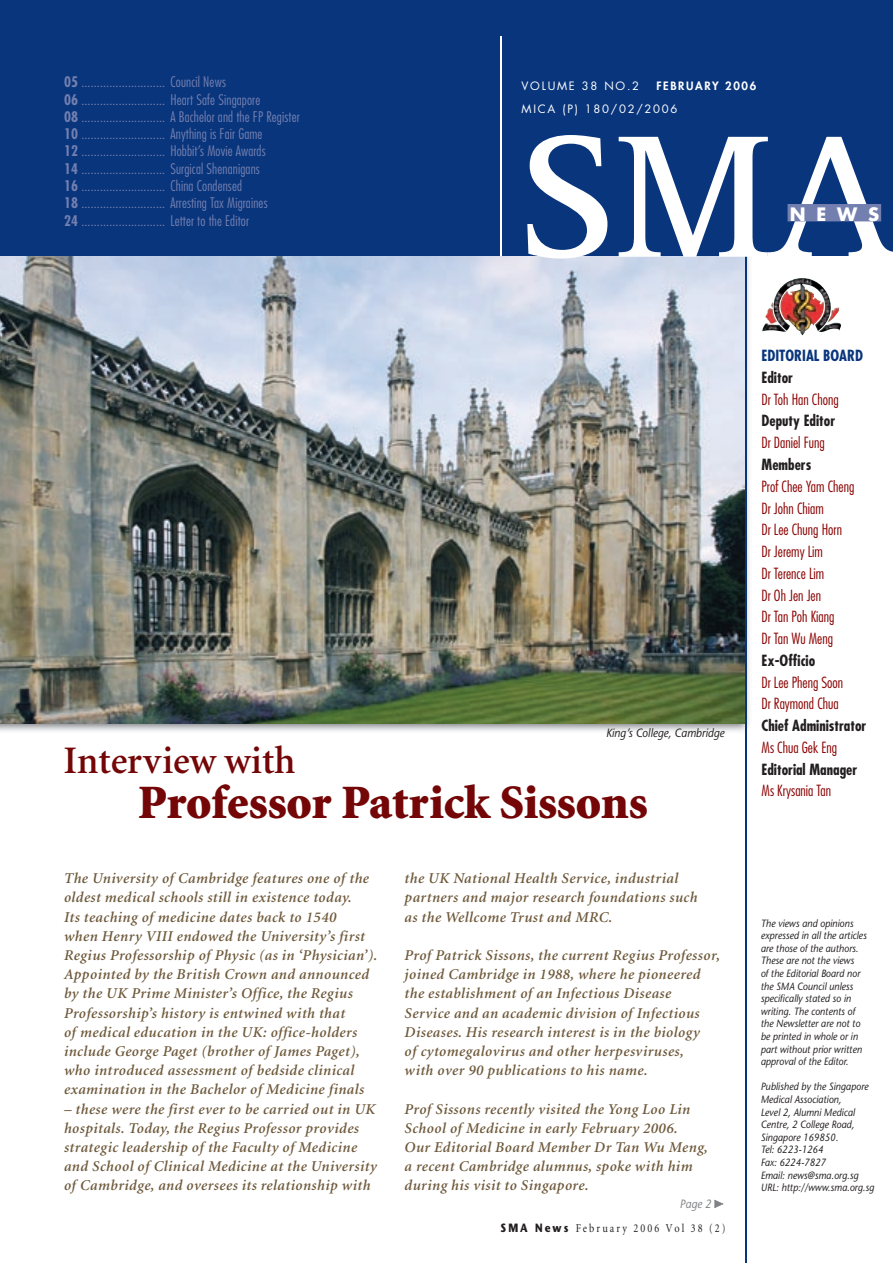
<style>
.page{position:relative;width:893px;height:1263px;background:#fff}
.page>*{position:absolute;margin:0;border:0;box-sizing:border-box;transform-origin:0 0}
.t1{font:700 180px "Rotis Serif";color:#fff}
.t2{font:900 48px "Minion";color:#740607}
.t3{font:600 39px "Minion";color:#740607}
.t4{font:700 18px "Futura";color:#fff}
.t5{font:italic 600 15px/19.2px "Minion";letter-spacing:.03em;color:#6e593b}
.t6{font:300 condensed 15px/21.8px "Futura";color:#8b0202}
.t7{font:700 condensed 15px "Futura";color:#231f20}
.t8{font:700 condensed 15px "Futura";color:#08357c}
.t9{font:300 condensed 14.25px/17.2px "Futura";letter-spacing:.01em;color:#737faf}
.t10{font:12px "Minion";letter-spacing:.2em;color:#231f20;scale:.85 1}
.t11{font:italic 12px "Stone Sans";color:#231f20;scale:.9 1}
.t12{font:italic 12px "Stone Sans";color:#808285;scale:.9 1}
.t13{font:11.25px "Futura";letter-spacing:.155em;color:#fff}
.t14{font:800 11.25px "Futura";letter-spacing:.145em;color:#fff}
.t15{font:italic 10.5px/12.6px "Stone Sans";color:#231f20;scale:.9 1}
.s1{font-weight:700}
.s2{font-family:"Stone Sans";font-weight:700}
</style>
<div class="page">
<img style="left:0;top:255px;width:751px;height:478px">
<img style="left:0;top:255px;width:744px;height:468px">
<hr style="left:744px;top:234px;width:2px;height:1028px;background:#08357c">
<img style="left:762px;top:278px;width:78px;height:57px">
<svg style="left:714px;top:1199px;width:9px;height:9px"></svg>
<div style="left:0;top:0;width:892px;height:255px;background:#08357c"></div>
<div style="left:787px;top:204px;width:93px;height:17px;background:#737faf"></div>
<hr style="left:500px;top:36px;width:1px;height:219px;background:#fff">
<p class="t9" style="left:64px;top:73px;width:237px"><span class="s1">05</span> ........................... Council News<br><span class="s1">06</span> ........................... Heart Safe Singapore<br><span class="s1">08</span> ........................... A Bachelor and the FP Register <span class="s1">10</span> ........................... Anything is Fair Game<br><span class="s1">12</span> ........................... Hobbit’s Movie Awards<br><span class="s1">14</span> ........................... Surgical Shenanigans<br><span class="s1">16</span> ........................... China Condensed<br><span class="s1">18</span> ........................... Arresting Tax Migraines<br><span class="s1">24</span> ........................... Letter to the Editor</p>
<p class="t13" style="left:521px;top:78px;width:119px">VOLUME 38 NO.2</p>
<p class="t14" style="left:656px;top:78px;width:101px">FEBRUARY 2006</p>
<p class="t13" style="left:521px;top:101px;width:157px">MICA (P) 180/02/2006</p>
<h1 class="t1" style="left:516px;top:91px;width:382px">SMA</h1>
<p class="t4" style="left:789px;top:201px;width:91px">NEWS</p>
<p class="t11" style="left:605px;top:725px;width:133px">King’s College, Cambridge</p>
<h3 class="t3" style="left:64px;top:740px;width:233px">Interview with</h3>
<h2 class="t2" style="left:138px;top:777px;width:511px">Professor Patrick Sissons</h2>
<p class="t5" style="left:64px;top:869px;width:315px">The University of Cambridge features one of the oldest medical schools still in existence today.<br>Its teaching of medicine dates back to 1540<br>when Henry VIII endowed the University’s first Regius Professorship of Physic (as in ‘Physician’).<br>Appointed by the British Crown and announced by the UK Prime Minister’s Office, the Regius Professorship’s history is entwined with that<br>of medical education in the UK: office-holders include George Paget (brother of James Paget), who introduced assessment of bedside clinical examination in the Bachelor of Medicine finals</p>
<p class="t5" style="left:64px;top:1099px;width:314px">– these were the first ever to be carried out in UK hospitals. Today, the Regius Professor provides strategic leadership of the Faculty of Medicine and School of Clinical Medicine at the University of Cambridge, and oversees its relationship with</p>
<p class="t5" style="left:404px;top:869px;width:294px">the UK National Health Service, industrial partners and major research foundations such as the Wellcome Trust and MRC.</p>
<p class="t5" style="left:404px;top:946px;width:317px">Prof Patrick Sissons, the current Regius Professor, joined Cambridge in 1988, where he pioneered the establishment of an Infectious Disease Service and an academic division of Infectious Diseases. His research interest is in the biology<br>of cytomegalovirus and other herpesviruses,<br>with over 90 publications to his name.</p>
<p class="t5" style="left:404px;top:1099px;width:305px">Prof Sissons recently visited the Yong Loo Lin School of Medicine in early February 2006.<br>Our Editorial Board Member Dr Tan Wu Meng, a recent Cambridge alumnus, spoke with him during his visit to Singapore.</p>
<p class="t12" style="left:679px;top:1196px;width:36px">Page 2</p>
<p class="t10" style="left:500px;top:1221px;width:266px"><span class="s2">SMA News</span> February 2006 Vol 38 (2)</p>
<p class="t8" style="left:761px;top:346px;width:103px">EDITORIAL BOARD</p>
<p class="t7" style="left:761px;top:368px;width:33px">Editor</p>
<p class="t6" style="left:761px;top:388px;width:79px">Dr Toh Han Chong</p>
<p class="t7" style="left:761px;top:411px;width:75px">Deputy Editor</p>
<p class="t6" style="left:761px;top:431px;width:65px">Dr Daniel Fung</p>
<p class="t7" style="left:761px;top:455px;width:51px">Members</p>
<p class="t6" style="left:761px;top:475px;width:94px">Prof Chee Yam Cheng<br>Dr John Chiam<br>Dr Lee Chung Horn<br>Dr Jeremy Lim<br>Dr Terence Lim<br>Dr Oh Jen Jen<br>Dr Tan Poh Kiang<br>Dr Tan Wu Meng</p>
<p class="t7" style="left:761px;top:650px;width:55px">Ex-Officio</p>
<p class="t6" style="left:761px;top:671px;width:83px">Dr Lee Pheng Soon<br>Dr Raymond Chua</p>
<p class="t7" style="left:761px;top:716px;width:106px">Chief Administrator</p>
<p class="t6" style="left:761px;top:736px;width:77px">Ms Chua Gek Eng</p>
<p class="t7" style="left:761px;top:759px;width:97px">Editorial Manager</p>
<p class="t6" style="left:761px;top:779px;width:71px">Ms Krysania Tan</p>
<p class="t15" style="left:760px;top:916px;width:119px">The views and opinions expressed in all the articles are those of the authors.<br>These are not the views<br>of the Editorial Board nor the SMA Council unless specifically stated so in writing. The contents of the Newsletter are not to be printed in whole or in part without prior written approval of the Editor.</p>
<p class="t15" style="left:760px;top:1080px;width:128px">Published by the Singapore<br>Medical Association,<br>Level 2, Alumni Medical<br>Centre, 2 College Road,<br>Singapore 169850.<br>Tel: 6223-1264<br>Fax: 6224-7827<br>Email: news@sma.org.sg<br>URL: http://www.sma.org.sg</p>
</div>
